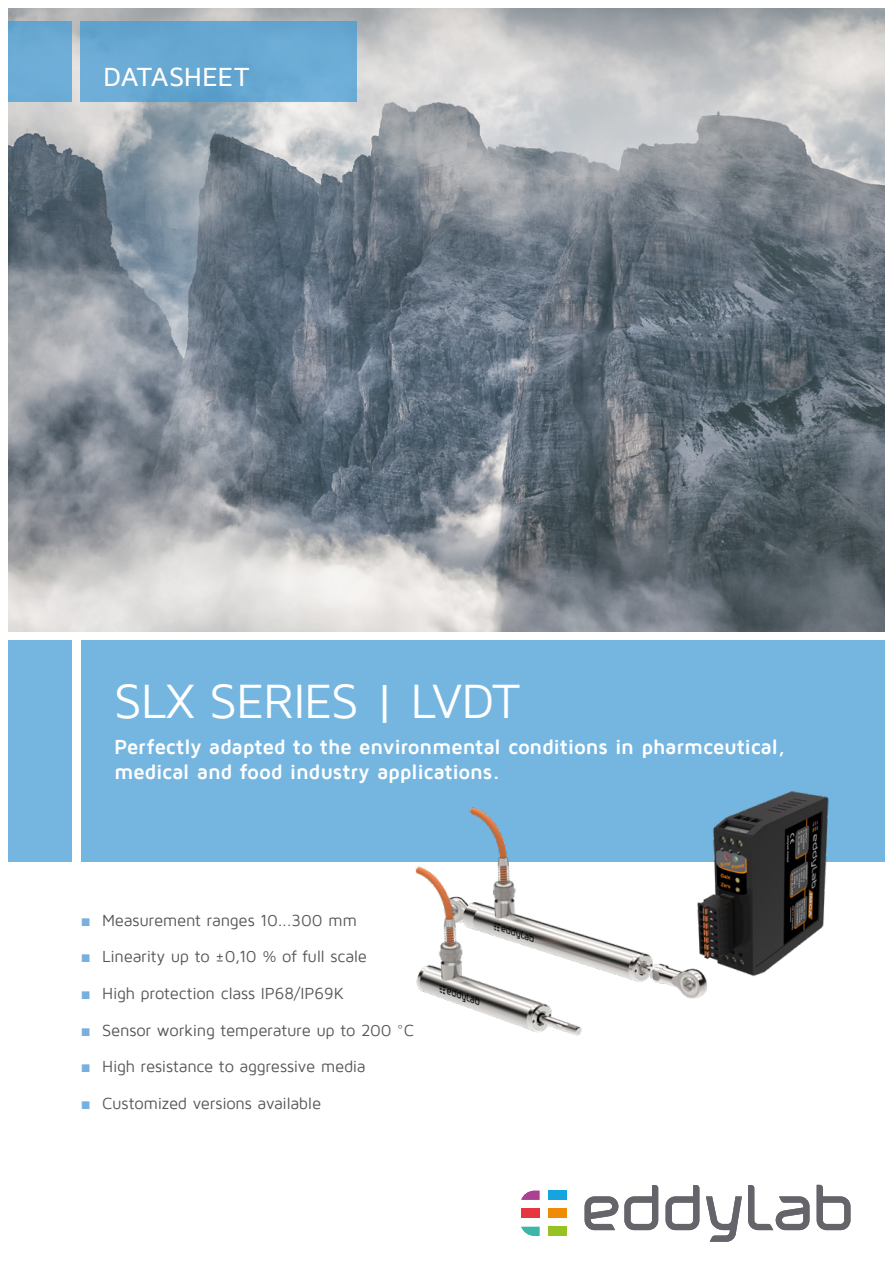
<style>
.page{position:relative;width:893px;height:1263px;background:#fff}
.page>*{position:absolute;margin:0;border:0;box-sizing:border-box;transform-origin:0 0}
.Titelseite_Headline{font:49.5px "Maven Pro";letter-spacing:-.025em;color:#fff}
.DATEBLATT_Oben_links{font:500 27px "Maven Pro";letter-spacing:-.01em;color:#fff}
.Titelseite_Subline{font:700 21px/25.2px "Maven Pro";letter-spacing:-.015em;color:#fff}
.t1{font:16.5px "Maven Pro";letter-spacing:-.015em;color:#575756}
.s1{font-family:"Impact";color:#77afdf}
</style>
<div class="page">
<img style="left:9px;top:9px;width:875px;height:622px">
<div style="left:81px;top:21px;width:276px;height:81px;background:#68a9d3"></div>
<div style="left:9px;top:21px;width:63px;height:81px;background:#6cacd6"></div>
<div style="left:81px;top:640px;width:803px;height:221px;background:#75b6e0"></div>
<div style="left:9px;top:640px;width:63px;height:221px;background:#75b6e0"></div>
<svg style="left:666px;top:1185px;width:33px;height:45px"></svg>
<svg style="left:585px;top:1196px;width:33px;height:34px"></svg>
<svg style="left:624px;top:1185px;width:34px;height:45px"></svg>
<svg style="left:748px;top:1185px;width:61px;height:45px"></svg>
<svg style="left:817px;top:1185px;width:33px;height:45px"></svg>
<div style="left:548px;top:1209px;width:18px;height:9px;background:#ef8c07"></div>
<div style="left:521px;top:1209px;width:18px;height:9px;background:#e63741"></div>
<div style="left:548px;top:1191px;width:18px;height:9px;background:#16a4df"></div>
<svg style="left:521px;top:1191px;width:18px;height:9px"></svg>
<div style="left:548px;top:1226px;width:18px;height:10px;background:#96c223"></div>
<svg style="left:521px;top:1227px;width:18px;height:9px"></svg>
<svg style="left:706px;top:1196px;width:36px;height:46px"></svg>
<img style="left:374px;top:807px;width:334px;height:229px">
<img style="left:694px;top:791px;width:137px;height:185px">
<p class="DATEBLATT_Oben_links" style="left:103px;top:62px;width:148px">DATASHEET</p>
<p class="Titelseite_Headline" style="left:114px;top:675px;width:408px">SLX SERIES | LVDT</p>
<p class="Titelseite_Subline" style="left:114px;top:734px;width:673px">Perfectly adapted to the environmental conditions in pharmceutical, medical and food industry applications.</p>
<p class="t1" style="left:81px;top:912px;width:278px"><span class="s1">■</span> Measurement ranges 10...300 mm</p>
<p class="t1" style="left:81px;top:948px;width:288px"><span class="s1">■</span> Linearity up to ±0,10 % of full scale</p>
<p class="t1" style="left:81px;top:985px;width:265px"><span class="s1">■</span> High protection class IP68/IP69K</p>
<p class="t1" style="left:81px;top:1021px;width:335px"><span class="s1">■</span> Sensor working temperature up to 200 °C</p>
<p class="t1" style="left:81px;top:1058px;width:286px"><span class="s1">■</span> High resistance to aggressive media</p>
<p class="t1" style="left:81px;top:1094px;width:242px"><span class="s1">■</span> Customized versions available</p>
</div>
